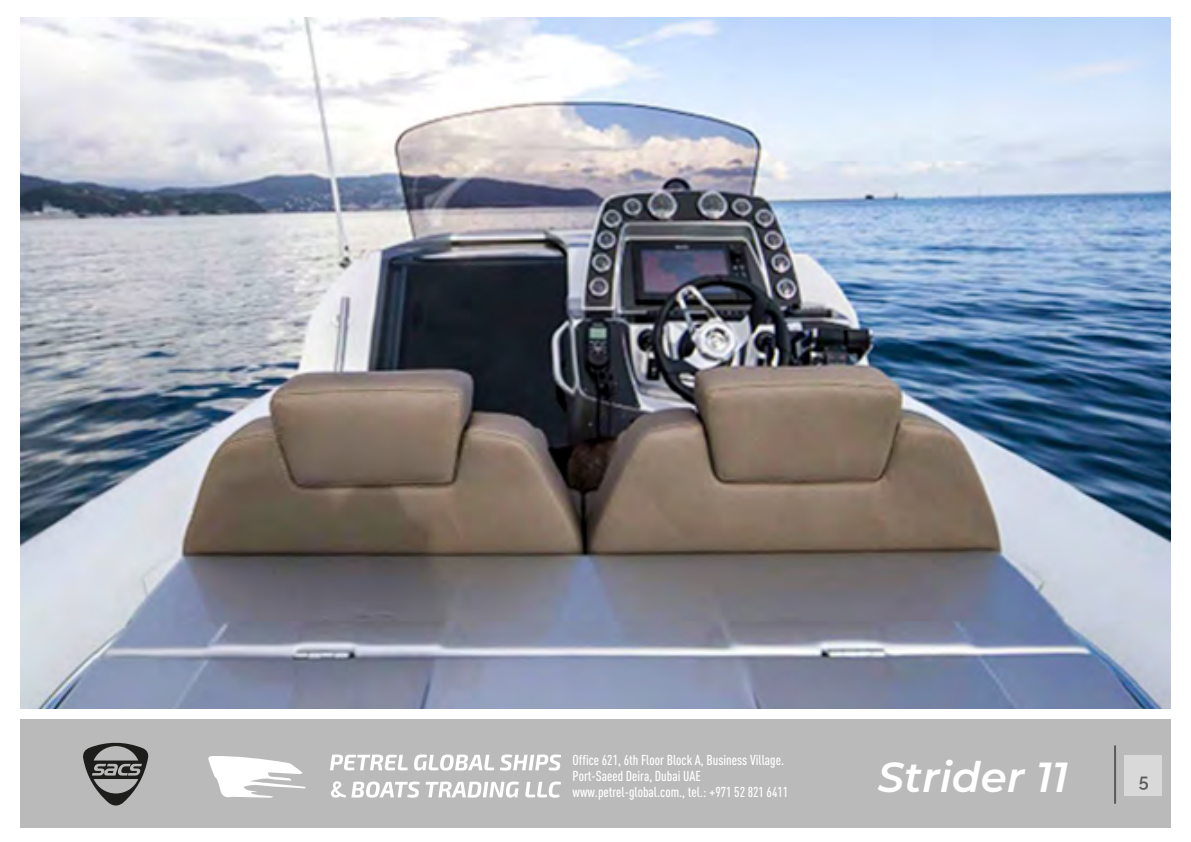
<style>
.page{position:relative;width:1191px;height:842px;background:#fff}
.page>*{position:absolute;margin:0;border:0;box-sizing:border-box;transform-origin:0 0}
.t1{font:italic 600 42px "Montserrat";color:#fff}
.t2{font:600 18px "Raleway";color:#5a5a5a}
.t3{font:500 condensed 14.2px/16.4px "DIN Pro";color:#fff}
</style>
<div class="page">
<img style="left:20px;top:18px;width:1151px;height:691px">
<div style="left:20px;top:719px;width:1151px;height:109px;background:#bababa"></div>
<svg style="left:83px;top:742px;width:66px;height:64px"></svg>
<svg style="left:208px;top:756px;width:97px;height:42px"></svg>
<svg style="left:330px;top:754px;width:77px;height:16px"></svg>
<svg style="left:414px;top:754px;width:80px;height:17px"></svg>
<svg style="left:500px;top:754px;width:61px;height:17px"></svg>
<svg style="left:331px;top:781px;width:188px;height:17px"></svg>
<svg style="left:525px;top:781px;width:36px;height:17px"></svg>
<div style="left:1124px;top:755px;width:38px;height:40px;background:#d9d9d9"></div>
<hr style="left:1114px;top:745px;width:2px;height:59px;background:#5a5a5a">
<p class="t3" style="left:572px;top:750px;width:217px">Office 621, 6th Floor Block A, Business Village.<br>Port-Saeed Deira, Dubai UAE www.petrel-global.com., tel.: +971 52 821 6411</p>
<h1 class="t1" style="left:878px;top:748px;width:192px">Strider 11</h1>
<p class="t2" style="left:1138px;top:766px;width:11px">5</p>
</div>
